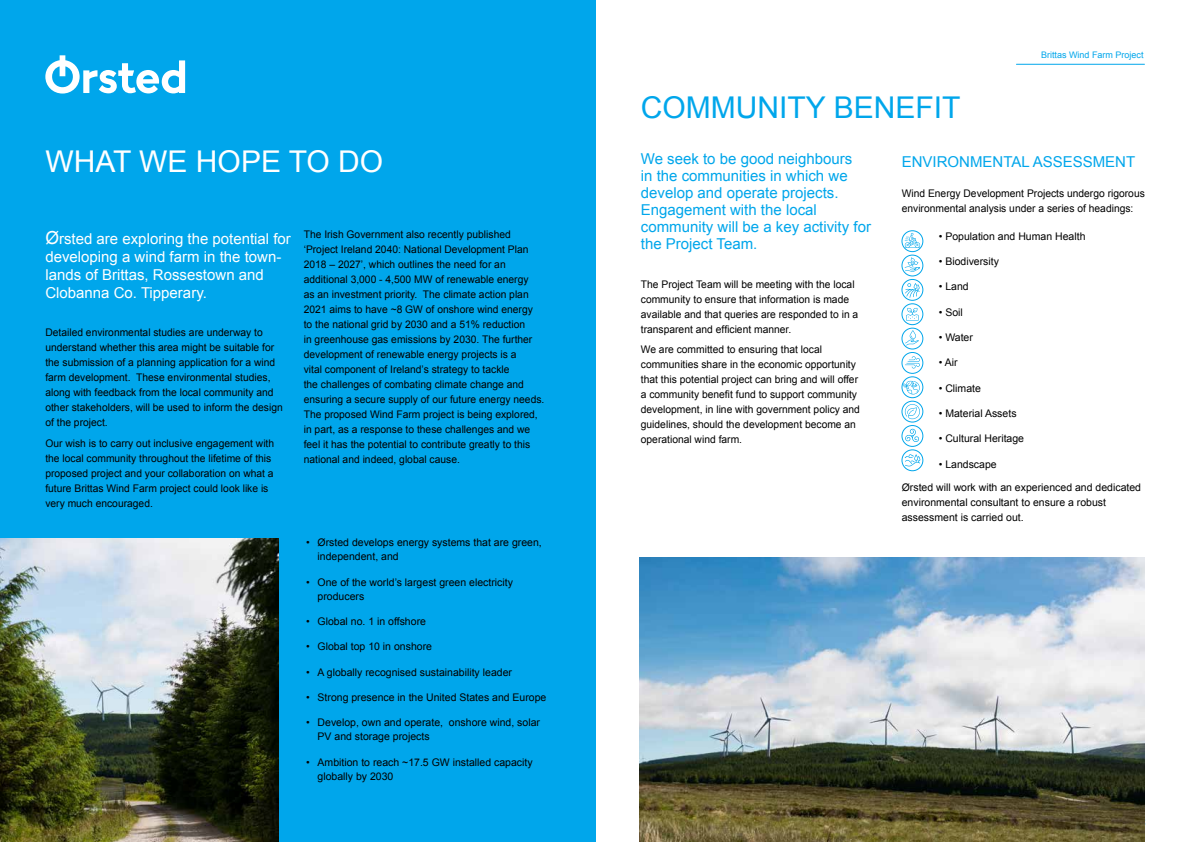
<style>
.page{position:relative;width:1191px;height:842px;background:#fff}
.page>*{position:absolute;margin:0;border:0;box-sizing:border-box;transform-origin:0 0}
.t1{font:30px "Arial";color:#00a6eb}
.t2{font:30px "Arial";color:#fff}
.t3{font:15px/17px "Arial";color:#00a6eb}
.t4{font:15px/18px "Arial";color:#fff}
.t5{font:10.5px/15px "Arial";color:#000}
.t6{font:9px "Arial";color:#00a6eb}
.s1{font-size:18px}
</style>
<div class="page">
<hr style="left:1016px;top:64px;width:128px;height:1px;background:#00a6eb">
<div style="left:0;top:0;width:595px;height:842px;background:#00a6eb"></div>
<img style="left:639px;top:557px;width:505px;height:285px">
<svg style="left:45px;top:55px;width:140px;height:39px"></svg>
<div style="left:902px;top:377px;width:21px;height:21px;border:1px solid #00a6eb;border-radius:50%"></div>
<svg style="left:903px;top:381px;width:16px;height:13px"></svg>
<div style="left:901px;top:255px;width:22px;height:21px;border:1px solid #00a6eb;border-radius:50%"></div>
<svg style="left:904px;top:257px;width:16px;height:15px"></svg>
<div style="left:901px;top:328px;width:22px;height:21px;border:1px solid #00a6eb;border-radius:50%"></div>
<svg style="left:905px;top:330px;width:14px;height:15px"></svg>
<div style="left:901px;top:304px;width:22px;height:21px;border:1px solid #00a6eb;border-radius:50%"></div>
<svg style="left:906px;top:308px;width:12px;height:12px"></svg>
<div style="left:901px;top:425px;width:22px;height:22px;border:1px solid #00a6eb;border-radius:50%"></div>
<svg style="left:905px;top:428px;width:14px;height:14px"></svg>
<div style="left:901px;top:450px;width:22px;height:21px;border:1px solid #00a6eb;border-radius:50%"></div>
<svg style="left:904px;top:454px;width:16px;height:12px"></svg>
<div style="left:901px;top:230px;width:22px;height:22px;border:1px solid #00a6eb;border-radius:50%"></div>
<svg style="left:904px;top:233px;width:16px;height:15px"></svg>
<div style="left:901px;top:279px;width:22px;height:22px;border:1px solid #00a6eb;border-radius:50%"></div>
<svg style="left:905px;top:283px;width:14px;height:15px"></svg>
<div style="left:901px;top:352px;width:22px;height:22px;border:1px solid #00a6eb;border-radius:50%"></div>
<svg style="left:905px;top:356px;width:15px;height:12px"></svg>
<div style="left:901px;top:401px;width:22px;height:21px;border:1px solid #00a6eb;border-radius:50%"></div>
<svg style="left:905px;top:404px;width:15px;height:15px"></svg>
<img style="left:0;top:539px;width:279px;height:303px">
<h1 class="t2" style="left:45px;top:142px;width:339px">WHAT WE HOPE TO DO</h1>
<h2 class="t4" style="left:45px;top:229px;width:247px"><span class="s1">Ø</span>rsted are exploring the potential for developing a wind farm in the town&shy;lands of Brittas, Rossestown and<br>Clobanna Co. Tipperary.</h2>
<p class="t5" style="left:45px;top:325px;width:239px">Detailed environmental studies are underway to understand whether this area might be suitable for the submission of a planning application for a wind farm development. These environmental studies, along with feedback from the local community and other stakeholders, will be used to inform the design of the project.</p>
<p class="t5" style="left:45px;top:436px;width:230px">Our wish is to carry out inclusive engagement with the local community throughout the lifetime of this proposed project and your collaboration on what a future Brittas Wind Farm project could look like is very much encouraged.</p>
<p class="t5" style="left:304px;top:227px;width:242px">The Irish Government also recently published ‘Project Ireland 2040: National Development Plan 2018 – 2027’, which outlines the need for an additional 3,000 - 4,500 MW of renewable energy<br>as an investment priority. The climate action plan 2021 aims to have ~8 GW of onshore wind energy<br>to the national grid by 2030 and a 51% reduction<br>in greenhouse gas emissions by 2030. The further development of renewable energy projects is a<br>vital component of Ireland’s strategy to tackle<br>the challenges of combating climate change and ensuring a secure supply of our future energy needs.<br>The proposed Wind Farm project is being explored, in part, as a response to these challenges and we feel it has the potential to contribute greatly to this national and indeed, global cause.</p>
<p class="t5" style="left:317px;top:536px;width:226px;line-height:14px;text-indent:-11px">• Ørsted develops energy systems that are green, independent, and</p>
<p class="t5" style="left:317px;top:575px;width:197px;line-height:14px;text-indent:-11px">• One of the world’s largest green electricity producers</p>
<p class="t5" style="left:306px;top:614px;width:121px">• Global no. 1 in offshore</p>
<p class="t5" style="left:306px;top:639px;width:127px">• Global top 10 in onshore</p>
<p class="t5" style="left:306px;top:664px;width:207px">• A globally recognised sustainability leader</p>
<p class="t5" style="left:306px;top:690px;width:242px">• Strong presence in the United States and Europe</p>
<p class="t5" style="left:317px;top:716px;width:224px;line-height:14px;text-indent:-11px">• Develop, own and operate, onshore wind, solar<br>PV and storage projects</p>
<p class="t5" style="left:317px;top:755px;width:217px;line-height:14px;text-indent:-11px">• Ambition to reach ~17.5 GW installed capacity globally by 2030</p>
<p class="t6" style="left:1041px;top:49px;width:104px">Brittas Wind Farm Project</p>
<h1 class="t1" style="left:641px;top:88px;width:321px">COMMUNITY BENEFIT</h1>
<h2 class="t3" style="left:641px;top:150px;width:232px">We seek to be good neighbours<br>in the communities in which we develop and operate projects.<br>Engagement with the local community will be a key activity for the Project Team.</h2>
<p class="t5" style="left:641px;top:276px;width:219px">The Project Team will be meeting with the local community to ensure that information is made available and that queries are responded to in a transparent and efficient manner.</p>
<p class="t5" style="left:641px;top:342px;width:221px">We are committed to ensuring that local communities share in the economic opportunity that this potential project can bring and will offer a community benefit fund to support community development, in line with government policy and guidelines, should the development become an operational wind farm.</p>
<h2 class="t3" style="left:901px;top:154px;width:235px">ENVIRONMENTAL ASSESSMENT</h2>
<p class="t5" style="left:901px;top:185px;width:245px">Wind Energy Development Projects undergo rigorous environmental analysis under a series of headings:</p>
<p class="t5" style="left:938px;top:229px;width:148px">• Population and Human Health</p>
<p class="t5" style="left:938px;top:254px;width:62px">• Biodiversity</p>
<p class="t5" style="left:938px;top:279px;width:31px">• Land</p>
<p class="t5" style="left:938px;top:305px;width:26px">• Soil</p>
<p class="t5" style="left:938px;top:330px;width:36px">• Water</p>
<p class="t5" style="left:938px;top:355px;width:20px">• Air</p>
<p class="t5" style="left:938px;top:381px;width:44px">• Climate</p>
<p class="t5" style="left:938px;top:406px;width:79px">• Material Assets</p>
<p class="t5" style="left:938px;top:431px;width:87px">• Cultural Heritage</p>
<p class="t5" style="left:938px;top:457px;width:59px">• Landscape</p>
<p class="t5" style="left:901px;top:480px;width:241px">Ørsted will work with an experienced and dedicated environmental consultant to ensure a robust assessment is carried out.</p>
</div>
